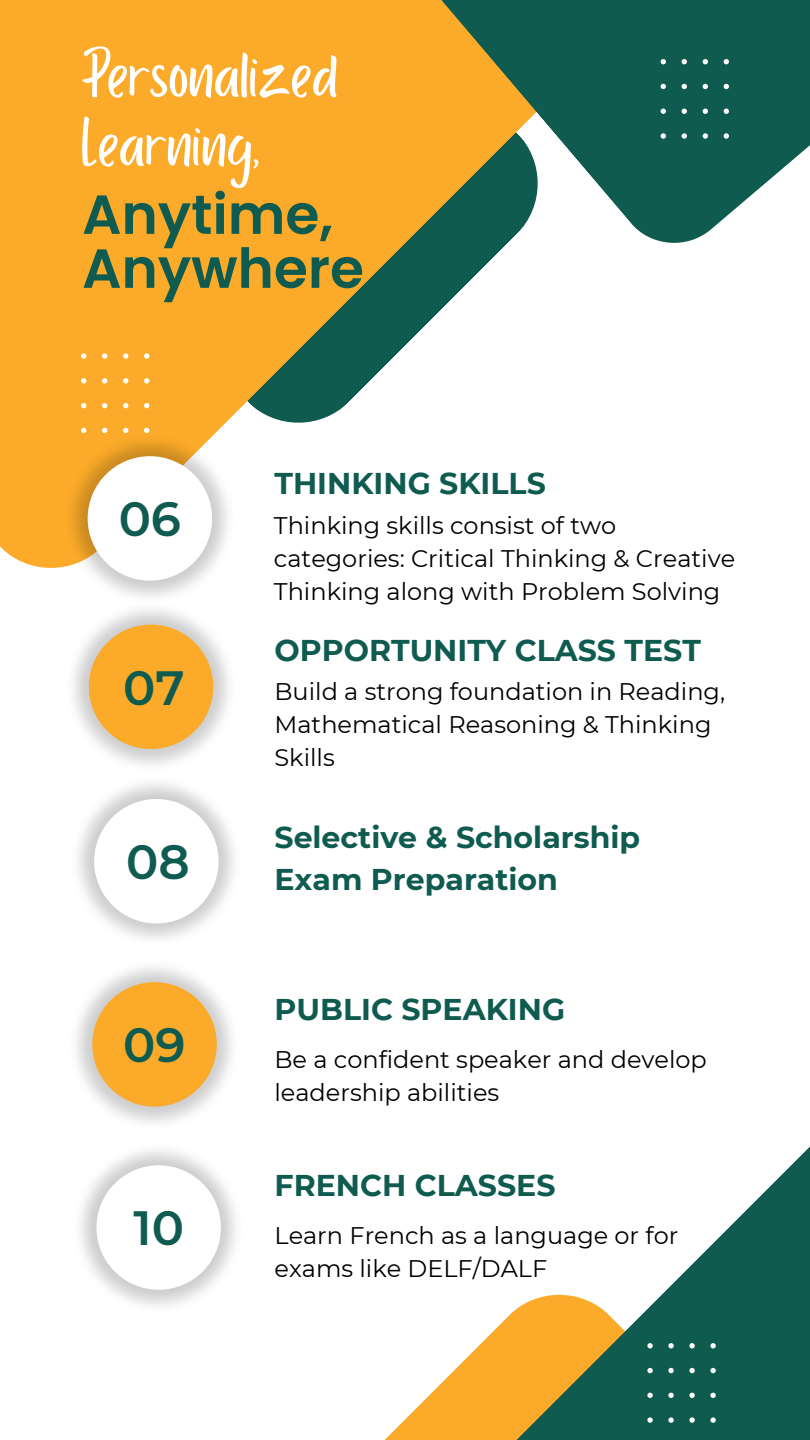
<style>
.page{position:relative;width:810px;height:1440px;background:#fff}
.page>*{position:absolute;margin:0;border:0;box-sizing:border-box;transform-origin:0 0}
.t1{font:70px/69px "Porcelain";color:#fff}
.t2{font:600 55px/54px "Poppins";color:#0f5b50}
.t3{font:600 48px "Montserrat";color:#0f5b50}
.t4{font:700 30px "Montserrat";color:#0f5b50}
.t5{font:24px/33px "Montserrat";color:#000}
</style>
<div class="page">
<svg style="left:385px;top:1147px;width:425px;height:293px"></svg>
<svg style="left:0;top:250px;width:501px;height:318px"></svg>
<img style="left:64px;top:433px;width:171px;height:164px">
<svg style="left:0;top:0;width:810px;height:250px;background:#b19846"></svg>
<svg style="left:81px;top:353px;width:68px;height:80px;background:#fbb036"></svg>
<svg style="left:661px;top:59px;width:68px;height:80px;background:#1e655b"></svg>
<div style="left:88px;top:456px;width:124px;height:125px;background:#fff;border-radius:50%"></div>
<svg style="left:647px;top:1343px;width:69px;height:80px;background:#1e655b"></svg>
<img style="left:73px;top:609px;width:156px;height:156px">
<div style="left:89px;top:625px;width:124px;height:124px;background:#fbab29;border-radius:50%"></div>
<img style="left:78px;top:783px;width:156px;height:156px">
<div style="left:94px;top:799px;width:125px;height:124px;background:#fff;border-radius:50%"></div>
<img style="left:76px;top:967px;width:156px;height:156px">
<div style="left:92px;top:982px;width:125px;height:125px;background:#fbab29;border-radius:50%"></div>
<h2 class="t1" style="left:81px;top:44px;width:258px">Personalized<br>Learning,</h2>
<p class="t2" style="left:82px;top:188px;width:283px">Anytime,<br>Anywhere</p>
<p class="t3" style="left:119px;top:490px;width:64px">06</p>
<h3 class="t3" style="left:123px;top:658px;width:63px">07</h3>
<p class="t3" style="left:126px;top:833px;width:65px">08</p>
<p class="t3" style="left:123px;top:1016px;width:64px">09</p>
<p class="t3" style="left:133px;top:1199px;width:52px">10</p>
<p class="t4" style="left:275px;top:465px;width:273px">THINKING SKILLS</p>
<h3 class="t5" style="left:274px;top:509px;width:463px">Thinking skills consist of two categories: Critical Thinking &amp; Creative<br>Thinking along with Problem Solving</h3>
<p class="t4" style="left:275px;top:632px;width:428px">OPPORTUNITY CLASS TEST</p>
<p class="t5" style="left:275px;top:675px;width:452px">Build a strong foundation in Reading,<br>Mathematical Reasoning &amp; Thinking<br>Skills</p>
<p class="t4" style="left:275px;top:819px;width:367px">Selective &amp; Scholarship</p>
<p class="t4" style="left:275px;top:861px;width:285px">Exam Preparation</p>
<p class="t4" style="left:275px;top:991px;width:292px">PUBLIC SPEAKING</p>
<p class="t5" style="left:275px;top:1043px;width:434px">Be a confident speaker and develop leadership abilities</p>
<p class="t4" style="left:275px;top:1167px;width:282px">FRENCH CLASSES</p>
<h4 class="t5" style="left:275px;top:1218px;width:405px">Learn French as a language or for exams like DELF/DALF</h4>
</div>
